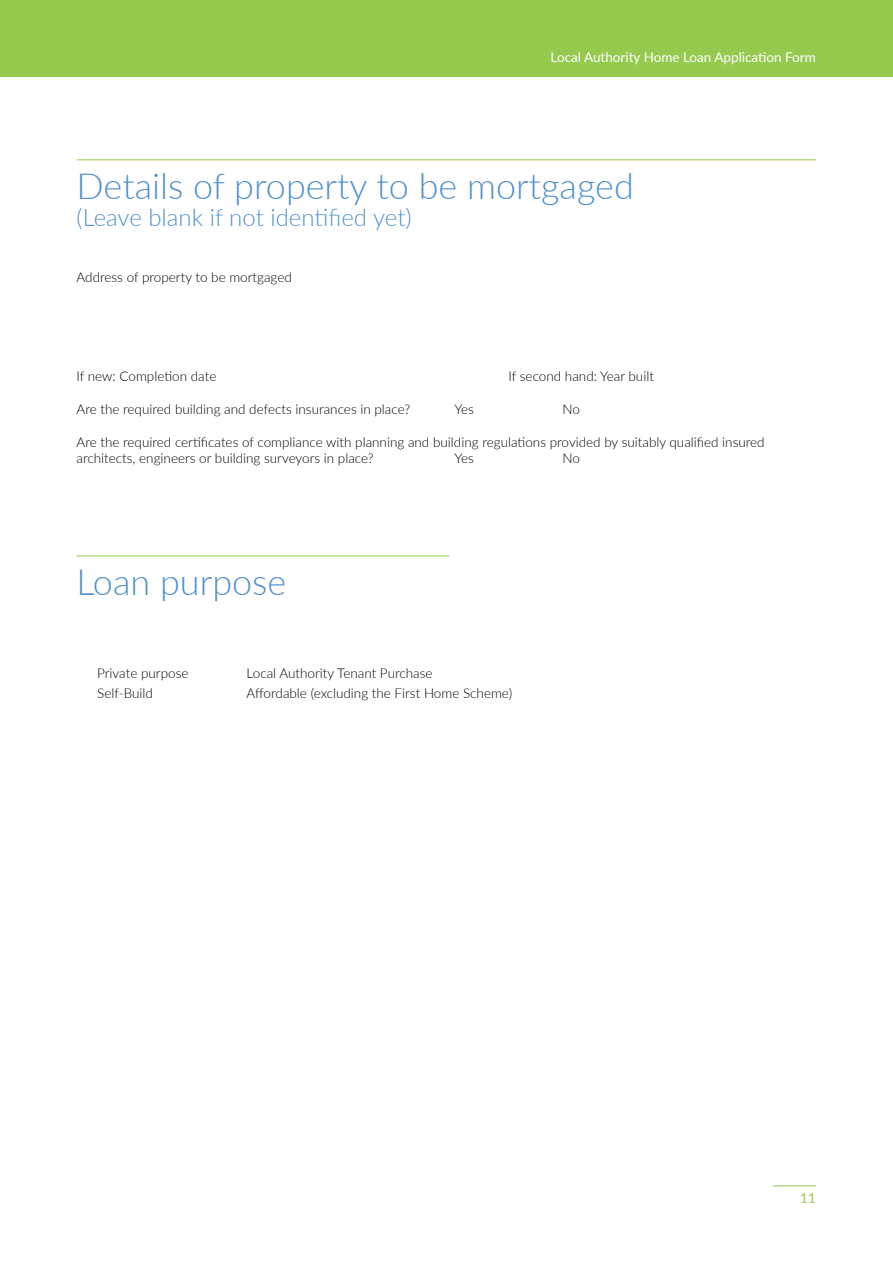
<style>
.page{position:relative;width:893px;height:1263px;background:#fff}
.page>*{position:absolute;margin:0;border:0;box-sizing:border-box;transform-origin:0 0}
.HA_AR19_H2{font:300 36px "Lato";color:#5091cd}
.HA_AR19_H2-2{font:300 24px "Lato";color:#5091cd}
.HA_AR19_Body{font:300 13.5px/16.5px "Lato";color:#000}
.t1{font:13.5px "Lato";color:#fff}
.t2{font:13.5px "Lato";color:#96ca4f}
</style>
<div class="page">
<hr style="left:77px;top:159px;width:739px;height:1px;background:#96ca4f">
<hr style="left:77px;top:555px;width:372px;height:1px;background:#96ca4f">
<div style="left:0;top:0;width:893px;height:77px;background:#96ca4f"></div>
<hr style="left:773px;top:1185px;width:43px;height:1px;background:#96ca4f">
<p class="t1" style="left:551px;top:47px;width:267px">Local Authority Home Loan Application Form</p>
<p class="HA_AR19_H2" style="left:77px;top:161px;width:559px">Details of property to be mortgaged</p>
<p class="HA_AR19_H2-2" style="left:77px;top:200px;width:337px">(Leave blank if not identified yet)</p>
<p class="HA_AR19_Body" style="left:77px;top:268px;width:217px">Address of property to be mortgaged</p>
<p class="HA_AR19_Body" style="left:77px;top:367px;width:141px">If new: Completion date</p>
<p class="HA_AR19_Body" style="left:509px;top:367px;width:147px">If second hand: Year built</p>
<p class="HA_AR19_Body" style="left:77px;top:400px;width:335px">Are the required building and defects insurances in place?</p>
<p class="HA_AR19_Body" style="left:455px;top:400px;width:21px">Yes</p>
<p class="HA_AR19_Body" style="left:563px;top:400px;width:19px">No</p>
<p class="HA_AR19_Body" style="left:77px;top:433px;width:690px">Are the required certificates of compliance with planning and building regulations provided by suitably qualified insured architects, engineers or building surveyors in place?</p>
<p class="HA_AR19_Body" style="left:455px;top:449px;width:21px">Yes</p>
<p class="HA_AR19_Body" style="left:563px;top:449px;width:19px">No</p>
<p class="HA_AR19_H2" style="left:77px;top:557px;width:211px">Loan purpose</p>
<p class="HA_AR19_Body" style="left:97px;top:664px;width:93px">Private purpose</p>
<p class="HA_AR19_Body" style="left:247px;top:664px;width:187px">Local Authority Tenant Purchase</p>
<p class="HA_AR19_Body" style="left:97px;top:685px;width:57px">Self-Build</p>
<p class="HA_AR19_Body" style="left:247px;top:685px;width:267px">Affordable (excluding the First Home Scheme)</p>
<p class="t2" style="left:800px;top:1189px;width:17px">11</p>
</div>
